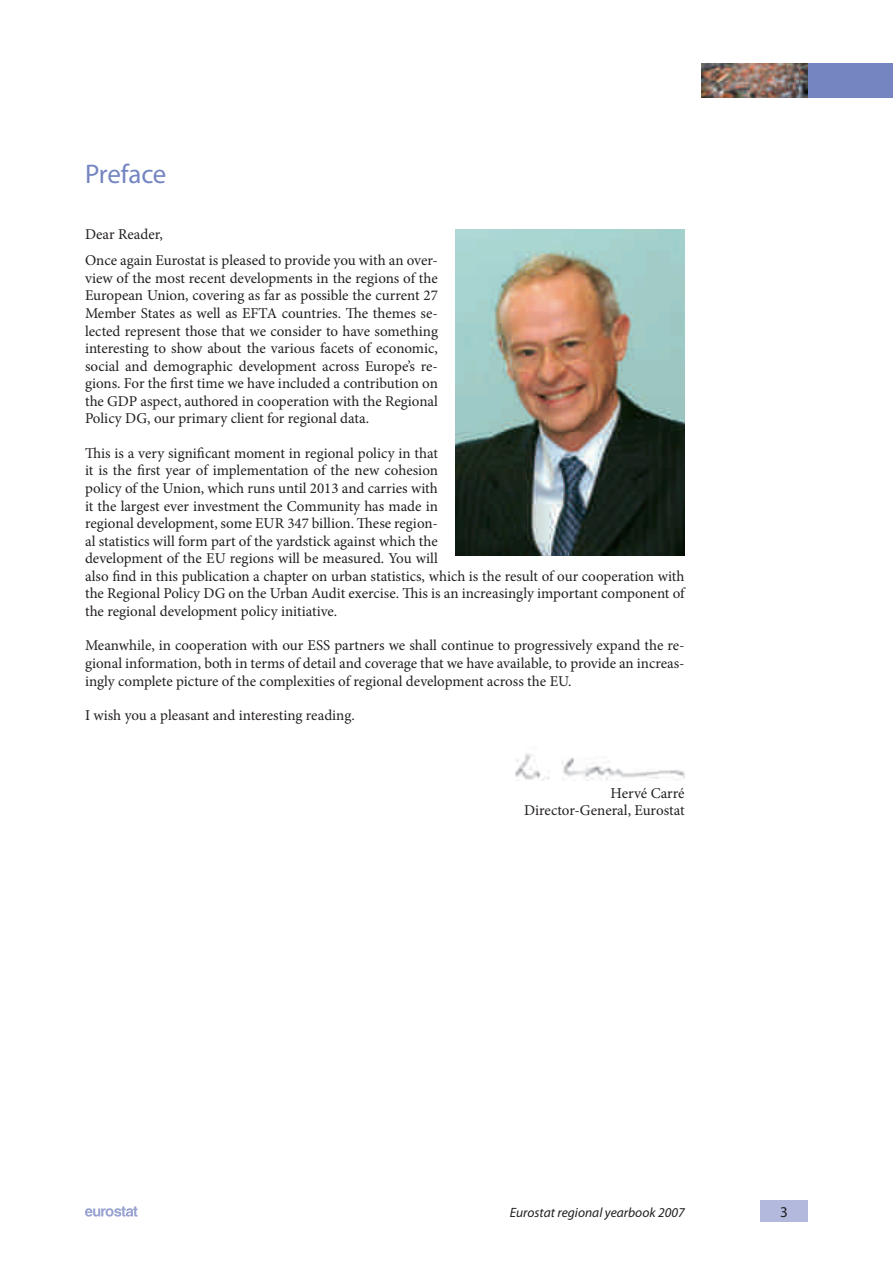
<style>
.page{position:relative;width:893px;height:1263px;background:#fff}
.page>*{position:absolute;margin:0;border:0;box-sizing:border-box;transform-origin:0 0}
.t1{font:27px "Myriad Pro";color:#7585c1}
.t2{font:15px/17.5px "Minion Pro";color:#231f20}
.t3{font:italic 13.5px "Myriad Pro";color:#231f20}
</style>
<div class="page">
<div style="left:808px;top:64px;width:85px;height:34px;background:#7585c1"></div>
<div style="left:760px;top:1201px;width:48px;height:21px;background:#b2b9dd"></div>
<svg style="left:85px;top:1206px;width:53px;height:10px"></svg>
<img style="left:702px;top:64px;width:106px;height:34px">
<img style="left:455px;top:229px;width:230px;height:326px">
<img style="left:515px;top:753px;width:170px;height:28px">
<h1 class="t1" style="left:85px;top:157px;width:83px">Preface</h1>
<p class="t2" style="left:85px;top:222px;width:354px;line-height:26.1px">Dear Reader,<br>Once again Eurostat is pleased to provide you with an over-</p>
<p class="t2" style="left:85px;top:269px;width:354px;text-align:justify">view of the most recent developments in the regions of the European Union, covering as far as possible the current 27<br>Member States as well as EFTA countries. The themes se&shy;lected represent those that we consider to have something interesting to show about the various facets of economic, social and demographic development across Europe’s re&shy;gions. For the first time we have included a contribution on the GDP aspect, authored in cooperation with the Regional Policy DG, our primary client for regional data.</p>
<p class="t2" style="left:85px;top:444px;width:601px">This is a very significant moment in regional policy in that<br>it is the first year of implementation of the new cohesion<br>policy of the Union, which runs until 2013 and carries with<br>it the largest ever investment the Community has made in<br>regional development, some EUR 347 billion. These region-<br>al statistics will form part of the yardstick against which the<br>development of the EU regions will be measured. You will<br>also find in this publication a chapter on urban statistics, which is the result of our cooperation with the Regional Policy DG on the Urban Audit exercise. This is an increasingly important component of the regional development policy initiative.</p>
<p class="t2" style="left:85px;top:637px;width:601px;text-align:justify">Meanwhile, in cooperation with our ESS partners we shall continue to progressively expand the re&shy;gional information, both in terms of detail and coverage that we have available, to provide an increas&shy;ingly complete picture of the complexities of regional development across the EU.</p>
<p class="t2" style="left:85px;top:707px;width:271px">I wish you a pleasant and interesting reading.</p>
<p class="t2" style="left:524px;top:784px;width:162px;text-align:right">Hervé Carré<br>Director-General, Eurostat</p>
<p class="t3" style="left:510px;top:1203px;width:176px">Eurostat regional yearbook 2007</p>
</div>
